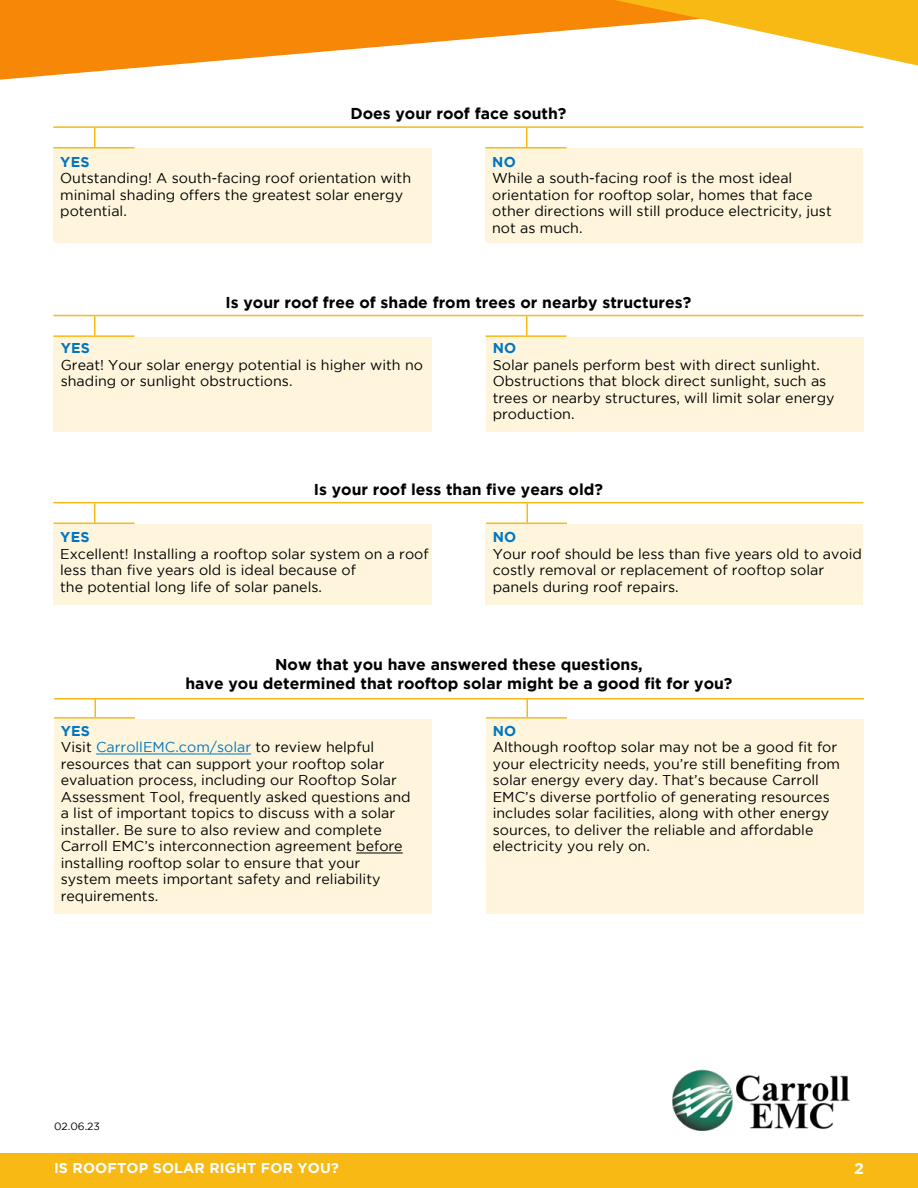
<style>
.page{position:relative;width:918px;height:1188px;background:#fff}
.page>*{position:absolute;margin:0;border:0;box-sizing:border-box;transform-origin:0 0}
.t1{font:700 15.75px/18.8px "Gotham";color:#000;text-align:center}
.t2{font:700 15.75px "Gotham";color:#fff}
.t3{font:14.25px/16.5px "Gotham";color:#000}
.t4{font:700 14.25px "Gotham";letter-spacing:.01em;color:#fff}
.t5{font:700 14.25px "Gotham";letter-spacing:.015em;color:#0076c0}
.t6{font:10.5px "Gotham";color:#000}
.s1{font-weight:700;color:#0076c0}
.s2{color:#0076c0}
</style>
<div class="page">
<div style="left:0;top:1154px;width:918px;height:34px;background:#f8b915"></div>
<div style="left:486px;top:719px;width:378px;height:195px;background:#fef5dc"></div>
<div style="left:54px;top:719px;width:378px;height:195px;background:#fef5dc"></div>
<div style="left:53px;top:524px;width:378px;height:81px;background:#fef5dc"></div>
<div style="left:485px;top:524px;width:378px;height:81px;background:#fef5dc"></div>
<div style="left:53px;top:337px;width:378px;height:94px;background:#fef5dc"></div>
<div style="left:486px;top:337px;width:377px;height:94px;background:#fef5dc"></div>
<div style="left:485px;top:149px;width:378px;height:94px;background:#fef5dc"></div>
<div style="left:53px;top:148px;width:378px;height:95px;background:#fef5dc"></div>
<svg style="left:0;top:0;width:615px;height:80px;fill:#f78707"></svg>
<svg style="left:615px;top:0;width:303px;height:66px"></svg>
<hr style="left:53px;top:126px;width:810px;height:2px;background:#f8b915">
<svg style="left:94px;top:128px;width:1px;height:19px"></svg>
<hr style="left:53px;top:147px;width:81px;height:1px;background:#f8b915">
<svg style="left:526px;top:128px;width:1px;height:19px"></svg>
<hr style="left:485px;top:147px;width:81px;height:1px;background:#f8b915">
<svg style="left:94px;top:316px;width:1px;height:19px"></svg>
<hr style="left:53px;top:335px;width:81px;height:2px;background:#f8b915">
<hr style="left:53px;top:315px;width:810px;height:1px;background:#f8b915">
<svg style="left:526px;top:316px;width:1px;height:19px"></svg>
<hr style="left:485px;top:335px;width:81px;height:2px;background:#f8b915">
<hr style="left:53px;top:502px;width:810px;height:1px;background:#f8b915">
<svg style="left:94px;top:503px;width:1px;height:20px"></svg>
<hr style="left:53px;top:523px;width:81px;height:1px;background:#f8b915">
<svg style="left:527px;top:503px;width:1px;height:20px"></svg>
<hr style="left:486px;top:523px;width:81px;height:1px;background:#f8b915">
<hr style="left:96px;top:754px;width:155px;height:1px;background:#0076c0">
<hr style="left:356px;top:853px;width:47px;height:1px;background:#000">
<hr style="left:54px;top:698px;width:810px;height:1px;background:#f8b915">
<svg style="left:94px;top:699px;width:2px;height:18px"></svg>
<hr style="left:54px;top:717px;width:81px;height:2px;background:#f8b915">
<svg style="left:527px;top:699px;width:1px;height:18px"></svg>
<hr style="left:486px;top:717px;width:81px;height:2px;background:#f8b915">
<img style="left:672px;top:1069px;width:178px;height:63px">
<p class="t1" style="left:350px;top:104px;width:218px">Does your roof face south?</p>
<p class="t5" style="left:60px;top:154px;width:31px">YES</p>
<p class="t3" style="left:60px;top:170px;width:352px">Outstanding! A south-facing roof orientation with minimal shading offers the greatest solar energy potential.</p>
<p class="t5" style="left:492px;top:154px;width:25px">NO</p>
<p class="t3" style="left:492px;top:170px;width:341px">While a south-facing roof is the most ideal orientation for rooftop solar, homes that face other directions will still produce electricity, just not as much.</p>
<p class="t1" style="left:226px;top:293px;width:467px">Is your roof free of shade from trees or nearby structures?</p>
<p class="t5" style="left:493px;top:340px;width:25px">NO</p>
<p class="t3" style="left:493px;top:356px;width:343px">Solar panels perform best with direct sunlight.<br>Obstructions that block direct sunlight, such as trees or nearby structures, will limit solar energy production.</p>
<p class="t5" style="left:61px;top:340px;width:31px">YES</p>
<p class="t3" style="left:61px;top:356px;width:364px">Great! Your solar energy potential is higher with no shading or sunlight obstructions.</p>
<p class="t1" style="left:314px;top:480px;width:291px">Is your roof less than five years old?</p>
<p class="t5" style="left:60px;top:529px;width:31px">YES</p>
<p class="t3" style="left:60px;top:545px;width:370px">Excellent! Installing a rooftop solar system on a roof less than five years old is ideal because of<br>the potential long life of solar panels.</p>
<p class="t5" style="left:493px;top:529px;width:25px">NO</p>
<p class="t3" style="left:493px;top:545px;width:371px">Your roof should be less than five years old to avoid costly removal or replacement of rooftop solar panels during roof repairs.</p>
<p class="t1" style="left:185px;top:655px;width:549px">Now that you have answered these questions,<br>have you determined that rooftop solar might be a good fit for you?</p>
<p class="t3" style="left:61px;top:722px;width:351px"><span class="s1">YES<br></span>Visit <span class="s2">CarrollEMC.com/solar</span> to review helpful resources that can support your rooftop solar evaluation process, including our Rooftop Solar Assessment Tool, frequently asked questions and a list of important topics to discuss with a solar installer. Be sure to also review and complete Carroll EMC’s interconnection agreement before installing rooftop solar to ensure that your system meets important safety and reliability requirements.</p>
<p class="t5" style="left:493px;top:722px;width:25px">NO</p>
<p class="t3" style="left:493px;top:739px;width:349px">Although rooftop solar may not be a good fit for your electricity needs, you’re still benefiting from solar energy every day. That’s because Carroll EMC’s diverse portfolio of generating resources includes solar facilities, along with other energy sources, to deliver the reliable and affordable electricity you rely on.</p>
<p class="t6" style="left:54px;top:1120px;width:47px">02.06.23</p>
<p class="t4" style="left:54px;top:1160px;width:286px">IS ROOFTOP SOLAR RIGHT FOR YOU?</p>
<p class="t2" style="left:854px;top:1159px;width:11px">2</p>
</div>
